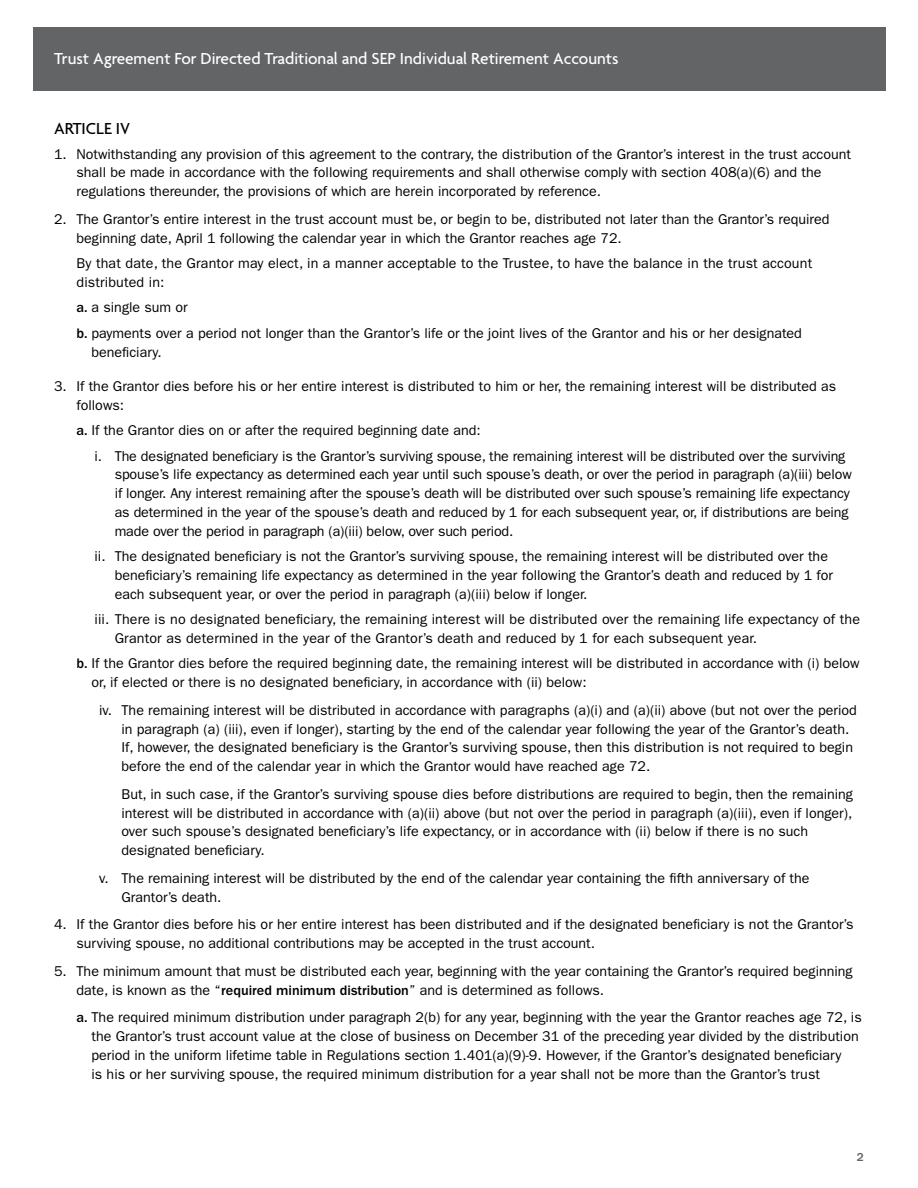
<style>
.page{position:relative;width:918px;height:1188px;background:#fff}
.page>*{position:absolute;margin:0;border:0;box-sizing:border-box;transform-origin:0 0}
.t1{font:500 17.25px "Agenda";color:#fff}
.t2{font:500 17.25px "Agenda";color:#000}
.t3{font:14.25px/18.8px "ITC Franklin Gothic Std";color:#000}
.t4{font:500 12px "ITC Franklin Gothic Std";color:#636466}
.s1{font-weight:500}
</style>
<div class="page">
<div style="left:33px;top:27px;width:852px;height:63px;background:#636466"></div>
<p class="t1" style="left:54px;top:49px;width:566px">Trust Agreement For Directed Traditional and SEP Individual Retirement Accounts</p>
<p class="t2" style="left:54px;top:119px;width:77px">ARTICLE IV</p>
<p class="t3" style="left:77px;top:144px;width:776px;text-indent:-23px">1. Notwithstanding any provision of this agreement to the contrary, the distribution of the Grantor’s interest in the trust account shall be made in accordance with the following requirements and shall otherwise comply with section 408(a)(6) and the regulations thereunder, the provisions of which are herein incorporated by reference.</p>
<p class="t3" style="left:77px;top:210px;width:754px;text-indent:-23px">2. The Grantor’s entire interest in the trust account must be, or begin to be, distributed not later than the Grantor’s required beginning date, April 1 following the calendar year in which the Grantor reaches age 72.</p>
<p class="t3" style="left:77px;top:254px;width:737px">By that date, the Grantor may elect, in a manner acceptable to the Trustee, to have the balance in the trust account distributed in:</p>
<p class="t3" style="left:77px;top:295px;width:727px;line-height:25.5px"><span class="s1">a.</span> a single sum or<br><span class="s1">b.</span> payments over a period not longer than the Grantor’s life or the joint lives of the Grantor and his or her designated</p>
<p class="t3" style="left:92px;top:342px;width:72px">beneficiary.</p>
<p class="t3" style="left:77px;top:377px;width:761px;text-indent:-23px">3. If the Grantor dies before his or her entire interest is distributed to him or her, the remaining interest will be distributed as follows:</p>
<p class="t3" style="left:95px;top:418px;width:752px;line-height:25.5px;text-indent:-18px"><span class="s1">a.</span> If the Grantor dies on or after the required beginning date and:<br>i. The designated beneficiary is the Grantor’s surviving spouse, the remaining interest will be distributed over the surviving</p>
<p class="t3" style="left:115px;top:465px;width:739px">spouse’s life expectancy as determined each year until such spouse’s death, or over the period in paragraph (a)(iii) below if longer. Any interest remaining after the spouse’s death will be distributed over such spouse’s remaining life expectancy as determined in the year of the spouse’s death and reduced by 1 for each subsequent year, or, if distributions are being made over the period in paragraph (a)(iii) below, over such period.</p>
<p class="t3" style="left:115px;top:547px;width:720px;text-indent:-20px">ii. The designated beneficiary is not the Grantor’s surviving spouse, the remaining interest will be distributed over the beneficiary’s remaining life expectancy as determined in the year following the Grantor’s death and reduced by 1 for each subsequent year, or over the period in paragraph (a)(iii) below if longer.</p>
<p class="t3" style="left:115px;top:610px;width:747px;text-indent:-20px">iii. There is no designated beneficiary, the remaining interest will be distributed over the remaining life expectancy of the<br>Grantor as determined in the year of the Grantor’s death and reduced by 1 for each subsequent year.</p>
<p class="t3" style="left:92px;top:654px;width:770px;text-indent:-15px"><span class="s1">b.</span> If the Grantor dies before the required beginning date, the remaining interest will be distributed in accordance with (i) below or, if elected or there is no designated beneficiary, in accordance with (ii) below:</p>
<p class="t3" style="left:122px;top:701px;width:737px;text-indent:-23px">iv. The remaining interest will be distributed in accordance with paragraphs (a)(i) and (a)(ii) above (but not over the period in paragraph (a) (iii), even if longer), starting by the end of the calendar year following the year of the Grantor’s death.<br>If, however, the designated beneficiary is the Grantor’s surviving spouse, then this distribution is not required to begin before the end of the calendar year in which the Grantor would have reached age 72.</p>
<p class="t3" style="left:122px;top:785px;width:733px">But, in such case, if the Grantor’s surviving spouse dies before distributions are required to begin, then the remaining interest will be distributed in accordance with (a)(ii) above (but not over the period in paragraph (a)(iii), even if longer), over such spouse’s designated beneficiary’s life expectancy, or in accordance with (ii) below if there is no such designated beneficiary.</p>
<p class="t3" style="left:122px;top:869px;width:690px;text-indent:-23px">v. The remaining interest will be distributed by the end of the calendar year containing the fifth anniversary of the<br>Grantor’s death.</p>
<p class="t3" style="left:77px;top:915px;width:779px;text-indent:-23px">4. If the Grantor dies before his or her entire interest has been distributed and if the designated beneficiary is not the Grantor’s surviving spouse, no additional contributions may be accepted in the trust account.</p>
<p class="t3" style="left:77px;top:962px;width:778px;text-indent:-23px">5. The minimum amount that must be distributed each year, beginning with the year containing the Grantor’s required beginning date, is known as the “<span class="s1">required minimum distribution</span>” and is determined as follows.</p>
<p class="t3" style="left:92px;top:1008px;width:772px;text-indent:-15px"><span class="s1">a.</span> The required minimum distribution under paragraph 2(b) for any year, beginning with the year the Grantor reaches age 72, is the Grantor’s trust account value at the close of business on December 31 of the preceding year divided by the distribution period in the uniform lifetime table in Regulations section 1.401(a)(9)-9. However, if the Grantor’s designated beneficiary<br>is his or her surviving spouse, the required minimum distribution for a year shall not be more than the Grantor’s trust</p>
<p class="t4" style="left:857px;top:1150px;width:9px">2</p>
</div>
